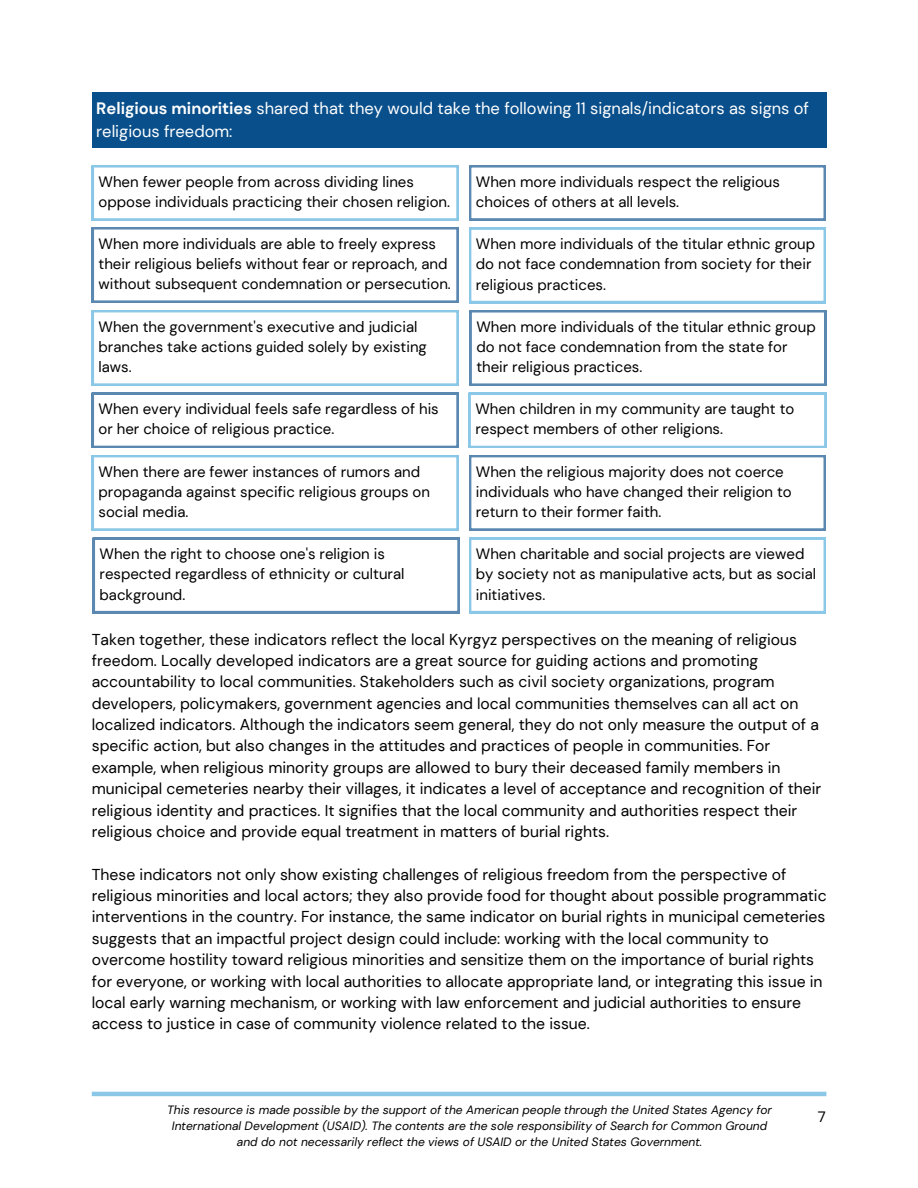
<style>
.page{position:relative;width:918px;height:1188px;background:#fff}
.page>*{position:absolute;margin:0;border:0;box-sizing:border-box;transform-origin:0 0}
.t1{font:16.5px/22.5px "DM Sans";color:#fff}
.t2{font:15.75px/21.3px "DM Sans";color:#000}
.t3{font:15px/20.2px "DM Sans";color:#000}
.t4{font:italic 12px/16px "DM Sans";color:#000;text-align:center}
.s1{font-weight:700}
</style>
<div class="page">
<hr style="left:92px;top:1092px;width:734px;height:4px;background:#8bc8e7">
<svg style="left:93px;top:538px;width:367px;height:75px"></svg>
<svg style="left:92px;top:310px;width:367px;height:76px"></svg>
<svg style="left:469px;top:228px;width:357px;height:75px"></svg>
<svg style="left:470px;top:310px;width:356px;height:76px"></svg>
<svg style="left:469px;top:455px;width:357px;height:76px"></svg>
<svg style="left:469px;top:165px;width:357px;height:55px"></svg>
<div style="left:92px;top:92px;width:734px;height:55px;background:#094f8b"></div>
<svg style="left:92px;top:165px;width:367px;height:55px"></svg>
<svg style="left:92px;top:227px;width:367px;height:76px"></svg>
<svg style="left:469px;top:393px;width:357px;height:55px"></svg>
<svg style="left:92px;top:455px;width:367px;height:76px"></svg>
<svg style="left:469px;top:538px;width:357px;height:75px"></svg>
<svg style="left:92px;top:393px;width:367px;height:55px"></svg>
<p class="t1" style="left:96px;top:97px;width:714px"><span class="s1">Religious minorities</span> shared that they would take the following 11 signals/indicators as signs of religious freedom:</p>
<p class="t3" style="left:99px;top:171px;width:353px">When fewer people from across dividing lines oppose individuals practicing their chosen religion.</p>
<p class="t3" style="left:99px;top:233px;width:354px">When more individuals are able to freely express their religious beliefs without fear or reproach, and without subsequent condemnation or persecution.</p>
<p class="t3" style="left:476px;top:171px;width:306px">When more individuals respect the religious choices of others at all levels.</p>
<p class="t3" style="left:476px;top:234px;width:341px">When more individuals of the titular ethnic group do not face condemnation from society for their religious practices.</p>
<p class="t3" style="left:476px;top:316px;width:341px">When more individuals of the titular ethnic group do not face condemnation from the state for their religious practices.</p>
<p class="t3" style="left:99px;top:316px;width:330px">When the government's executive and judicial branches take actions guided solely by existing laws.</p>
<p class="t3" style="left:99px;top:399px;width:342px">When every individual feels safe regardless of his or her choice of religious practice.</p>
<p class="t3" style="left:99px;top:461px;width:333px">When there are fewer instances of rumors and propaganda against specific religious groups on social media.</p>
<p class="t3" style="left:100px;top:544px;width:306px">When the right to choose one's religion is respected regardless of ethnicity or cultural background.</p>
<p class="t3" style="left:475px;top:399px;width:320px">When children in my community are taught to respect members of other religions.</p>
<p class="t3" style="left:476px;top:461px;width:317px">When the religious majority does not coerce individuals who have changed their religion to return to their former faith.</p>
<p class="t3" style="left:476px;top:544px;width:342px">When charitable and social projects are viewed by society not as manipulative acts, but as social initiatives.</p>
<p class="t2" style="left:92px;top:629px;width:731px">Taken together, these indicators reflect the local Kyrgyz perspectives on the meaning of religious freedom. Locally developed indicators are a great source for guiding actions and promoting accountability to local communities. Stakeholders such as civil society organizations, program developers, policymakers, government agencies and local communities themselves can all act on localized indicators. Although the indicators seem general, they do not only measure the output of a specific action, but also changes in the attitudes and practices of people in communities. For example, when religious minority groups are allowed to bury their deceased family members in municipal cemeteries nearby their villages, it indicates a level of acceptance and recognition of their religious identity and practices. It signifies that the local community and authorities respect their religious choice and provide equal treatment in matters of burial rights.</p>
<p class="t2" style="left:92px;top:864px;width:736px">These indicators not only show existing challenges of religious freedom from the perspective of religious minorities and local actors; they also provide food for thought about possible programmatic interventions in the country. For instance, the same indicator on burial rights in municipal cemeteries suggests that an impactful project design could include: working with the local community to overcome hostility toward religious minorities and sensitize them on the importance of burial rights for everyone, or working with local authorities to allocate appropriate land, or integrating this issue in local early warning mechanism, or working with law enforcement and judicial authorities to ensure access to justice in case of community violence related to the issue.</p>
<p class="t4" style="left:167px;top:1102px;width:606px">This resource is made possible by the support of the American people through the United States Agency for<br>International Development (USAID). The contents are the sole responsibility of Search for Common Ground and do not necessarily reflect the views of USAID or the United States Government.</p>
<p class="t3" style="left:818px;top:1106px;width:9px">7</p>
</div>
